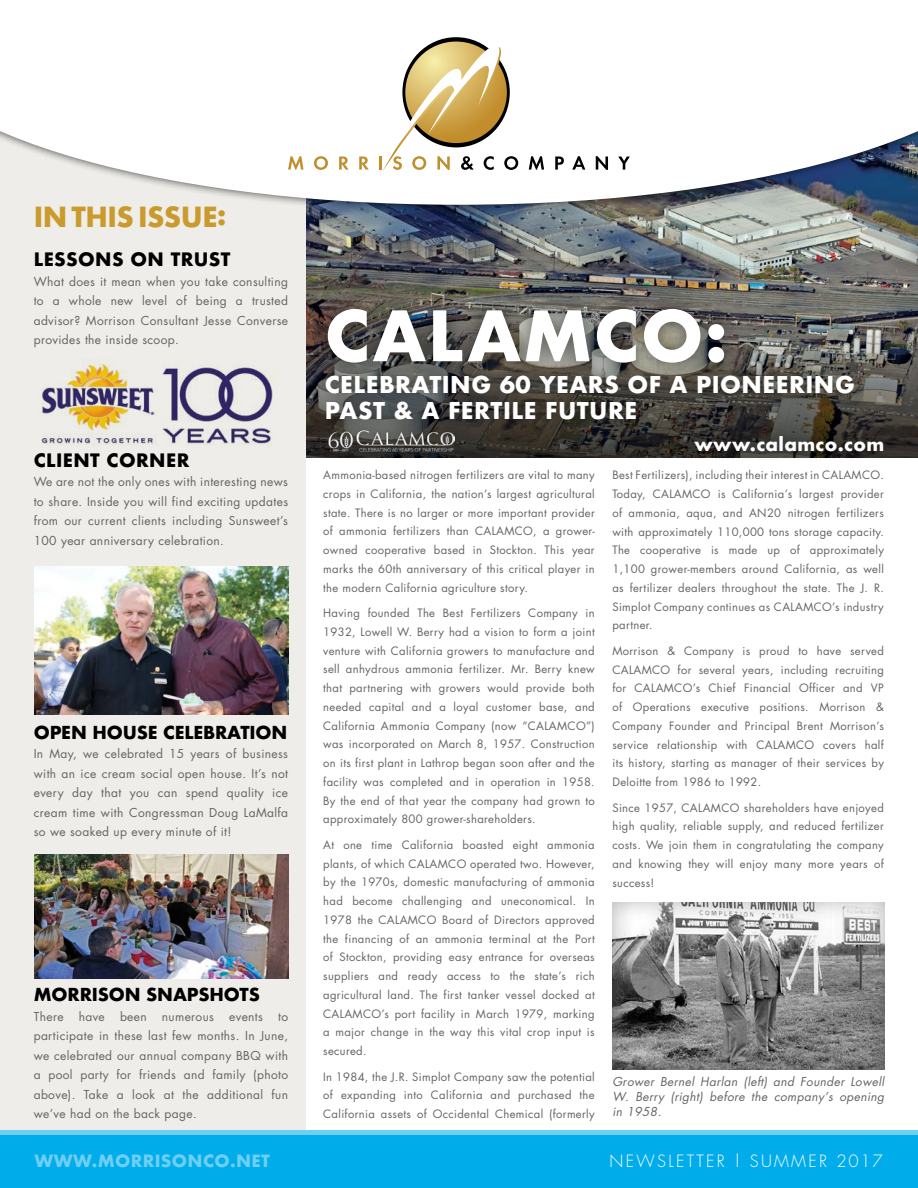
<style>
.page{position:relative;width:918px;height:1188px;background:#fff}
.page>*{position:absolute;margin:0;border:0;box-sizing:border-box;transform-origin:0 0}
.t1{font:700 67.5px "Futura";letter-spacing:.025em;color:#fff}
.t2{font:700 27px "Futura";letter-spacing:-.02em;color:#ca9a2c}
.t3{font:700 22.5px/25.5px "Futura";letter-spacing:.02em;color:#fff}
.t4{font:700 18px "Futura";letter-spacing:.02em;color:#000}
.t5{font:700 18px "Futura";letter-spacing:.02em;color:#fff}
.t6{font:700 17.4px "Futura";letter-spacing:-.01em;color:#000}
.t7{font:300 16.5px "Futura";letter-spacing:.14em;color:#fff}
.t8{font:700 16.5px "Futura";letter-spacing:.02em;color:#6ecff3}
.t9{font:12px/19.5px "Futura";letter-spacing:.03em;color:#636466;text-align:justify}
.t10{font:italic 12px/15px "Futura";letter-spacing:.03em;color:#636466;text-align:justify}
.t11{font:11.25px/18.8px "Futura";letter-spacing:.03em;color:#636466;text-align:justify}
</style>
<div class="page">
<img style="left:306px;top:215px;width:612px;height:92px">
<div style="left:0;top:89px;width:305px;height:1099px;background:#eeede9"></div>
<svg style="left:306px;top:307px;width:612px;height:151px;background:#423f3d"></svg>
<div style="left:0;top:1135px;width:918px;height:53px;background:#00acea"></div>
<div style="left:0;top:1130px;width:918px;height:5px;background:#6ecff3"></div>
<img style="left:36px;top:359px;width:242px;height:89px">
<img style="left:35px;top:567px;width:253px;height:148px">
<div style="left:600px;top:893px;width:297px;height:177px;background:#000;opacity:.25"></div>
<div style="left:323px;top:425px;width:136px;height:31px;background:#000;opacity:.56"></div>
<img style="left:326px;top:438px;width:128px;height:15px">
<img style="left:35px;top:855px;width:254px;height:123px">
<div style="left:308px;top:291px;width:563px;height:147px;background:#000;opacity:.62"></div>
<div style="left:684px;top:424px;width:211px;height:39px;background:#000;opacity:.4"></div>
<div style="left:0;top:0;width:918px;height:215px;background:#000;opacity:.75"></div>
<svg style="left:0;top:0;width:918px;height:205px"></svg>
<svg style="left:288px;top:156px;width:16px;height:14px"></svg>
<svg style="left:314px;top:156px;width:14px;height:14px"></svg>
<svg style="left:339px;top:157px;width:10px;height:13px"></svg>
<svg style="left:359px;top:157px;width:10px;height:13px"></svg>
<svg style="left:379px;top:44px;width:139px;height:128px"></svg>
<svg style="left:529px;top:156px;width:15px;height:14px"></svg>
<svg style="left:555px;top:157px;width:9px;height:13px"></svg>
<svg style="left:572px;top:156px;width:13px;height:14px"></svg>
<svg style="left:596px;top:156px;width:12px;height:14px"></svg>
<svg style="left:618px;top:157px;width:12px;height:13px"></svg>
<h2 class="t2" style="left:34px;top:198px;width:194px">IN THIS ISSUE:</h2>
<h3 class="t4" style="left:34px;top:246px;width:198px">LESSONS ON TRUST</h3>
<p class="t9" style="left:34px;top:271px;width:256px">What does it mean when you take consulting to a whole new level of being a trusted advisor? Morrison Consultant Jesse Converse provides the inside scoop.</p>
<h3 class="t4" style="left:34px;top:447px;width:157px">CLIENT CORNER</h3>
<p class="t9" style="left:34px;top:472px;width:256px">We are not the only ones with interesting news to share. Inside you will find exciting updates from our current clients including Sunsweet’s 100 year anniversary celebration.</p>
<h3 class="t6" style="left:34px;top:720px;width:255px">OPEN HOUSE CELEBRATION</h3>
<p class="t9" style="left:34px;top:744px;width:256px">In May, we celebrated 15 years of business with an ice cream social open house. It’s not every day that you can spend quality ice cream time with Congressman Doug LaMalfa so we soaked up every minute of it!</p>
<h3 class="t6" style="left:34px;top:982px;width:228px">MORRISON SNAPSHOTS</h3>
<p class="t9" style="left:34px;top:1006px;width:31px">There</p>
<p class="t9" style="left:79px;top:1006px;width:28px">have</p>
<p class="t9" style="left:120px;top:1006px;width:28px">been</p>
<p class="t9" style="left:162px;top:1006px;width:54px">numerous</p>
<p class="t9" style="left:229px;top:1006px;width:35px">events</p>
<p class="t9" style="left:34px;top:1006px;width:256px;text-indent:244px">to participate in these last few months. In June, we celebrated our annual company BBQ with a pool party for friends and family (photo above). Take a look at the additional fun we’ve had on the back page.</p>
<h1 class="t1" style="left:325px;top:287px;width:404px">CALAMCO:</h1>
<h3 class="t3" style="left:325px;top:372px;width:532px">CELEBRATING 60 YEARS OF A PIONEERING<br>PAST &amp; A FERTILE FUTURE</h3>
<h3 class="t5" style="left:694px;top:431px;width:191px">www.calamco.com</h3>
<p class="t11" style="left:323px;top:465px;width:273px">Ammonia-based nitrogen fertilizers are vital to many crops in California, the nation’s largest agricultural state. There is no larger or more important provider of ammonia fertilizers than CALAMCO, a grower&shy;owned cooperative based in Stockton. This year marks the 60th anniversary of this critical player in the modern California agriculture story.</p>
<p class="t11" style="left:323px;top:603px;width:273px">Having founded The Best Fertilizers Company in 1932, Lowell W. Berry had a vision to form a joint venture with California growers to manufacture and sell anhydrous ammonia fertilizer. Mr. Berry knew that partnering with growers would provide both needed capital and a loyal customer base, and California Ammonia Company (now “CALAMCO”) was incorporated on March 8, 1957. Construction on its first plant in Lathrop began soon after and the facility was completed and in operation in 1958.<br>By the end of that year the company had grown to approximately 800 grower-shareholders.</p>
<p class="t11" style="left:323px;top:835px;width:273px">At one time California boasted eight ammonia plants, of which CALAMCO operated two. However, by the 1970s, domestic manufacturing of ammonia had become challenging and uneconomical. In 1978 the CALAMCO Board of Directors approved the financing of an ammonia terminal at the Port of Stockton, providing easy entrance for overseas suppliers and ready access to the state’s rich agricultural land. The first tanker vessel docked at CALAMCO’s port facility in March 1979, marking a major change in the way this vital crop input is secured.</p>
<p class="t11" style="left:323px;top:1067px;width:273px">In 1984, the J.R. Simplot Company saw the potential of expanding into California and purchased the California assets of Occidental Chemical (formerly</p>
<p class="t11" style="left:612px;top:466px;width:273px">Best Fertilizers), including their interest in CALAMCO.<br>Today, CALAMCO is California’s largest provider of ammonia, aqua, and AN20 nitrogen fertilizers with approximately 110,000 tons storage capacity.<br>The cooperative is made up of approximately 1,100 grower-members around California, as well as fertilizer dealers throughout the state. The J. R.<br>Simplot Company continues as CALAMCO’s industry partner.</p>
<p class="t11" style="left:612px;top:641px;width:273px">Morrison &amp; Company is proud to have served CALAMCO for several years, including recruiting for CALAMCO’s Chief Financial Officer and VP of Operations executive positions. Morrison &amp; Company Founder and Principal Brent Morrison’s service relationship with CALAMCO covers half its history, starting as manager of their services by Deloitte from 1986 to 1992.</p>
<p class="t11" style="left:612px;top:798px;width:273px">Since 1957, CALAMCO shareholders have enjoyed high quality, reliable supply, and reduced fertilizer costs. We join them in congratulating the company and knowing they will enjoy many more years of success!</p>
<p class="t10" style="left:612px;top:1074px;width:273px">Grower Bernel Harlan (left) and Founder Lowell W. Berry (right) before the company’s opening in 1958.</p>
<h3 class="t8" style="left:35px;top:1149px;width:237px">WWW.MORRISONCO.NET</h3>
<h3 class="t7" style="left:610px;top:1151px;width:275px">NEWSLETTER | SUMMER 2017</h3>
</div>
